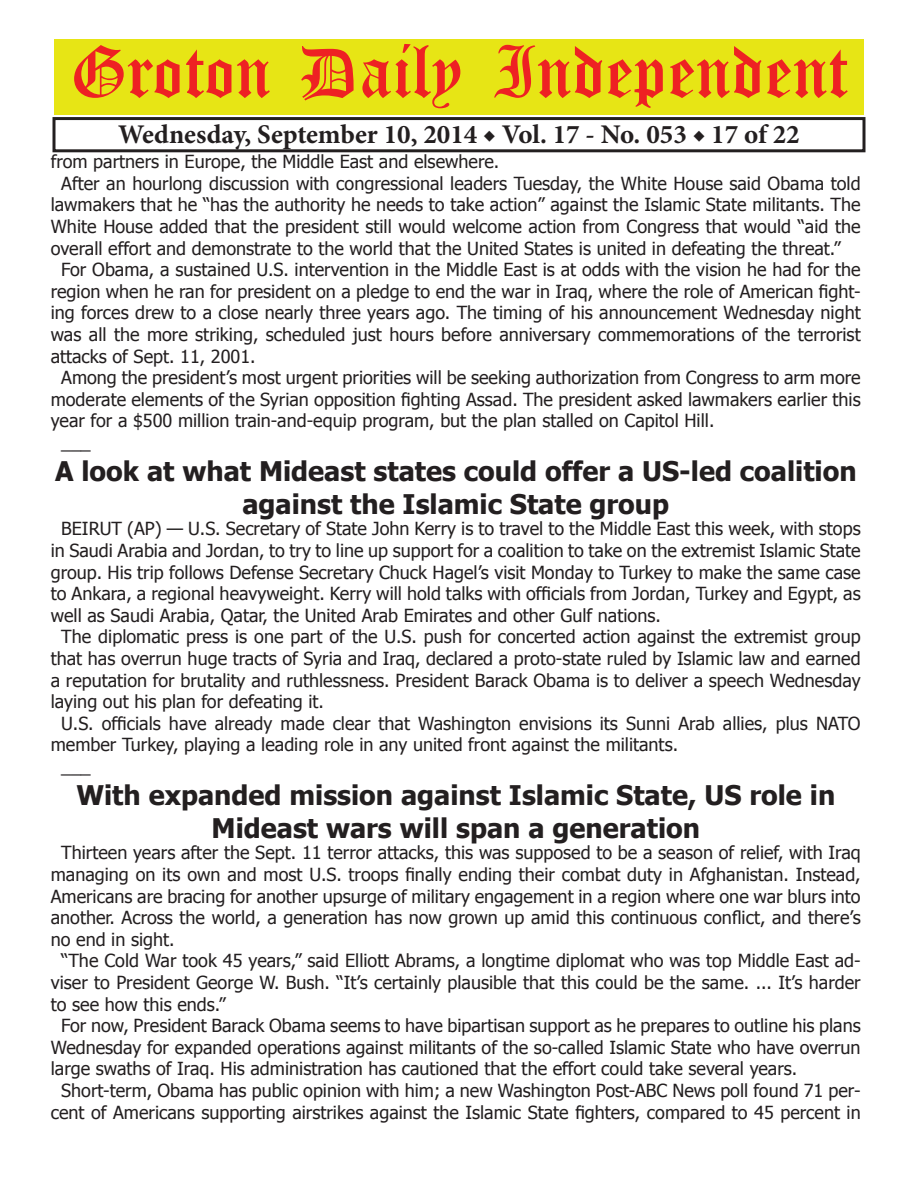
<style>
.page{position:relative;width:918px;height:1188px;background:#fff}
.page>*{position:absolute;margin:0;border:0;box-sizing:border-box;transform-origin:0 0}
.t1{font:54px "Old English Five";color:#ee2123}
.t2{font:700 27px/32.4px "Tahoma";color:#231f20;text-align:center}
.t3{font:700 27px "Minion Pro";color:#231f20}
.t4{font:18px "Tahoma";color:#231f20}
</style>
<div class="page">
<div style="left:52px;top:117px;width:814px;height:35px;border:3px solid #231f20"></div>
<div style="left:54px;top:40px;width:810px;height:75px;background:#e7e515"></div>
<h1 class="t1" style="left:70px;top:47px;width:779px">Groton Daily Independent</h1>
<h2 class="t3" style="left:118px;top:116px;width:683px">Wednesday, September 10, 2014 ◆ Vol. 17 - No. 053 ◆ 17 of 22</h2>
<p class="t4" style="left:51px;top:150px;width:450px">from partners in Europe, the Middle East and elsewhere.</p>
<p class="t4" style="left:61px;top:171px;width:801px">After an hourlong discussion with congressional leaders Tuesday, the White House said Obama told</p>
<p class="t4" style="left:51px;top:193px;width:811px">lawmakers that he “has the authority he needs to take action” against the Islamic State militants. The</p>
<p class="t4" style="left:51px;top:214px;width:811px">White House added that the president still would welcome action from Congress that would “aid the</p>
<p class="t4" style="left:51px;top:236px;width:792px">overall effort and demonstrate to the world that the United States is united in defeating the threat.”</p>
<p class="t4" style="left:61px;top:258px;width:801px">For Obama, a sustained U.S. intervention in the Middle East is at odds with the vision he had for the</p>
<p class="t4" style="left:51px;top:279px;width:812px">region when he ran for president on a pledge to end the war in Iraq, where the role of American fight-</p>
<p class="t4" style="left:51px;top:301px;width:811px">ing forces drew to a close nearly three years ago. The timing of his announcement Wednesday night</p>
<p class="t4" style="left:51px;top:322px;width:811px">was all the more striking, scheduled just hours before anniversary commemorations of the terrorist</p>
<p class="t4" style="left:51px;top:344px;width:206px">attacks of Sept. 11, 2001.</p>
<p class="t4" style="left:61px;top:366px;width:801px">Among the president’s most urgent priorities will be seeking authorization from Congress to arm more</p>
<p class="t4" style="left:51px;top:387px;width:811px">moderate elements of the Syrian opposition fighting Assad. The president asked lawmakers earlier this</p>
<p class="t4" style="left:51px;top:409px;width:665px">year for a $500 million train-and-equip program, but the plan stalled on Capitol Hill.</p>
<p class="t4" style="left:61px;top:430px;width:31px">___</p>
<h2 class="t2" style="left:55px;top:454px;width:803px">A look at what Mideast states could offer a US-led coalition against the Islamic State group</h2>
<p class="t4" style="left:61px;top:517px;width:801px">BEIRUT (AP) — U.S. Secretary of State John Kerry is to travel to the Middle East this week, with stops</p>
<p class="t4" style="left:51px;top:538px;width:811px">in Saudi Arabia and Jordan, to try to line up support for a coalition to take on the extremist Islamic State</p>
<p class="t4" style="left:51px;top:560px;width:811px">group. His trip follows Defense Secretary Chuck Hagel’s visit Monday to Turkey to make the same case</p>
<p class="t4" style="left:51px;top:582px;width:811px">to Ankara, a regional heavyweight. Kerry will hold talks with officials from Jordan, Turkey and Egypt, as</p>
<p class="t4" style="left:51px;top:603px;width:612px">well as Saudi Arabia, Qatar, the United Arab Emirates and other Gulf nations.</p>
<p class="t4" style="left:61px;top:625px;width:801px">The diplomatic press is one part of the U.S. push for concerted action against the extremist group</p>
<p class="t4" style="left:51px;top:646px;width:811px">that has overrun huge tracts of Syria and Iraq, declared a proto-state ruled by Islamic law and earned</p>
<p class="t4" style="left:51px;top:668px;width:811px">a reputation for brutality and ruthlessness. President Barack Obama is to deliver a speech Wednesday</p>
<p class="t4" style="left:51px;top:690px;width:275px">laying out his plan for defeating it.</p>
<p class="t4" style="left:61px;top:711px;width:801px">U.S. officials have already made clear that Washington envisions its Sunni Arab allies, plus NATO</p>
<p class="t4" style="left:51px;top:733px;width:629px">member Turkey, playing a leading role in any united front against the militants.</p>
<p class="t4" style="left:61px;top:754px;width:31px">___</p>
<h2 class="t2" style="left:76px;top:778px;width:760px">With expanded mission against Islamic State, US role in<br>Mideast wars will span a generation</h2>
<p class="t4" style="left:61px;top:841px;width:801px">Thirteen years after the Sept. 11 terror attacks, this was supposed to be a season of relief, with Iraq</p>
<p class="t4" style="left:51px;top:862px;width:811px">managing on its own and most U.S. troops finally ending their combat duty in Afghanistan. Instead,</p>
<p class="t4" style="left:51px;top:884px;width:811px">Americans are bracing for another upsurge of military engagement in a region where one war blurs into</p>
<p class="t4" style="left:51px;top:906px;width:811px">another. Across the world, a generation has now grown up amid this continuous conflict, and there’s</p>
<p class="t4" style="left:51px;top:927px;width:125px">no end in sight.</p>
<p class="t4" style="left:61px;top:949px;width:801px">“The Cold War took 45 years,” said Elliott Abrams, a longtime diplomat who was top Middle East ad-</p>
<p class="t4" style="left:51px;top:970px;width:811px">viser to President George W. Bush. “It’s certainly plausible that this could be the same. ... It’s harder</p>
<p class="t4" style="left:51px;top:992px;width:177px">to see how this ends.”</p>
<p class="t4" style="left:61px;top:1014px;width:801px">For now, President Barack Obama seems to have bipartisan support as he prepares to outline his plans</p>
<p class="t4" style="left:51px;top:1035px;width:811px">Wednesday for expanded operations against militants of the so-called Islamic State who have overrun</p>
<p class="t4" style="left:51px;top:1057px;width:748px">large swaths of Iraq. His administration has cautioned that the effort could take several years.</p>
<p class="t4" style="left:61px;top:1078px;width:801px">Short-term, Obama has public opinion with him; a new Washington Post-ABC News poll found 71 per-</p>
<p class="t4" style="left:51px;top:1100px;width:812px">cent of Americans supporting airstrikes against the Islamic State fighters, compared to 45 percent in</p>
</div>
